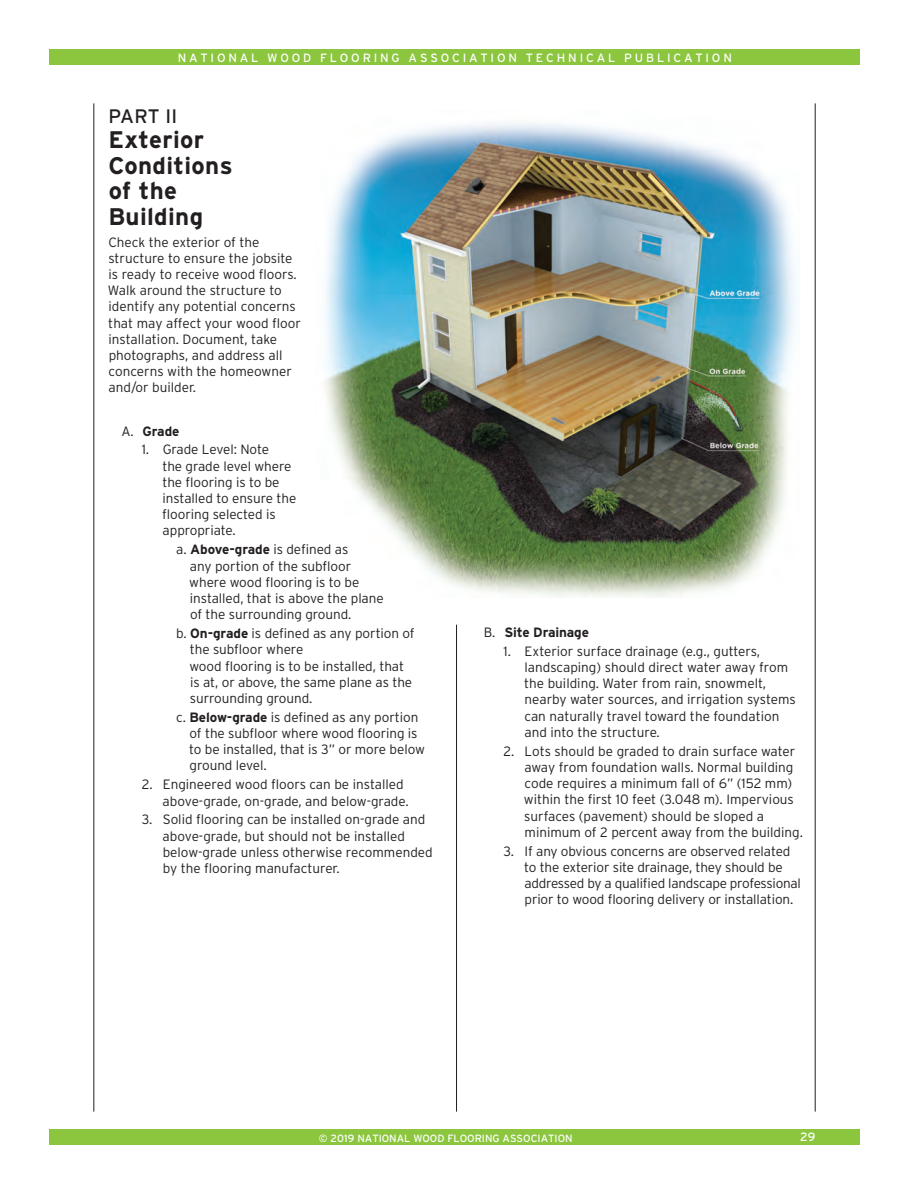
<style>
.page{position:relative;width:911px;height:1179px;background:#fff}
.page>*{position:absolute;margin:0;border:0;box-sizing:border-box;transform-origin:0 0}
.t1{font:700 24px/25.5px "Interstate";letter-spacing:.015em;color:#231f20}
.t2{font:19.5px "Interstate";letter-spacing:.005em;color:#231f20}
.t3{font:300 13.5px/16.2px "Interstate";letter-spacing:-.005em;color:#231f20}
.t4{font:700 13.5px "Interstate";letter-spacing:-.01em;color:#231f20}
.t5{font:12px "Interstate";letter-spacing:.235em;color:#fff}
.t6{font:10.5px "Interstate";color:#fff}
.s1{font-weight:300}
.s2{font-weight:700}
</style>
<div class="page">
<div style="left:49px;top:49px;width:810px;height:15px;background:#8bc63e"></div>
<div style="left:49px;top:1129px;width:810px;height:16px;background:#8bc63e"></div>
<hr style="left:93px;top:103px;width:1px;height:1008px;background:#231f20">
<img style="left:324px;top:123px;width:473px;height:475px">
<hr style="left:814px;top:103px;width:1px;height:1008px;background:#231f20">
<hr style="left:456px;top:625px;width:1px;height:486px;background:#231f20">
<p class="t5" style="left:178px;top:50px;width:555px">NATIONAL WOOD FLOORING ASSOCIATION TECHNICAL PUBLICATION</p>
<h2 class="t2" style="left:108px;top:104px;width:70px">PART II</h2>
<h1 class="t1" style="left:108px;top:127px;width:126px">Exterior<br>Conditions of the<br>Building</h1>
<p class="t3" style="left:108px;top:234px;width:195px">Check the exterior of the structure to ensure the jobsite is ready to receive wood floors.<br>Walk around the structure to identify any potential concerns that may affect your wood floor installation. Document, take photographs, and address all concerns with the homeowner and/or builder.</p>
<p class="t4" style="left:121px;top:423px;width:59px"><span class="s1">A.</span> Grade</p>
<p class="t3" style="left:162px;top:441px;width:136px;text-indent:-21px">1. Grade Level: Note<br>the grade level where the flooring is to be installed to ensure the flooring selected is appropriate.</p>
<p class="t3" style="left:189px;top:541px;width:196px;text-indent:-13px">a. <span class="s2">Above-grade</span> is defined as<br>any portion of the subfloor where wood flooring is to be installed, that is above the plane of the surrounding ground.</p>
<p class="t3" style="left:189px;top:625px;width:227px;text-indent:-13px">b. <span class="s2">On-grade</span> is defined as any portion of the subfloor where<br>wood flooring is to be installed, that is at, or above, the same plane as the surrounding ground.</p>
<p class="t3" style="left:189px;top:709px;width:237px;text-indent:-13px">c. <span class="s2">Below-grade</span> is defined as any portion of the subfloor where wood flooring is to be installed, that is 3” or more below ground level.</p>
<p class="t3" style="left:162px;top:776px;width:247px;text-indent:-21px">2. Engineered wood floors can be installed above-grade, on-grade, and below-grade.</p>
<p class="t3" style="left:162px;top:811px;width:271px;text-indent:-21px">3. Solid flooring can be installed on-grade and above-grade, but should not be installed below-grade unless otherwise recommended by the flooring manufacturer.</p>
<p class="t4" style="left:483px;top:624px;width:106px"><span class="s1">B.</span> Site Drainage</p>
<p class="t3" style="left:524px;top:643px;width:273px;text-indent:-21px">1. Exterior surface drainage (e.g., gutters, landscaping) should direct water away from the building. Water from rain, snowmelt, nearby water sources, and irrigation systems can naturally travel toward the foundation and into the structure.</p>
<p class="t3" style="left:523px;top:743px;width:280px;text-indent:-20px">2. Lots should be graded to drain surface water away from foundation walls. Normal building code requires a minimum fall of 6” (152 mm) within the first 10 feet (3.048 m). Impervious surfaces (pavement) should be sloped a minimum of 2 percent away from the building.</p>
<p class="t3" style="left:524px;top:843px;width:278px;text-indent:-21px">3. If any obvious concerns are observed related to the exterior site drainage, they should be addressed by a qualified landscape professional prior to wood flooring delivery or installation.</p>
<p class="t6" style="left:319px;top:1131px;width:255px">© 2019 NATIONAL WOOD FLOORING ASSOCIATION</p>
<p class="t5" style="left:799px;top:1130px;width:17px">29</p>
</div>
